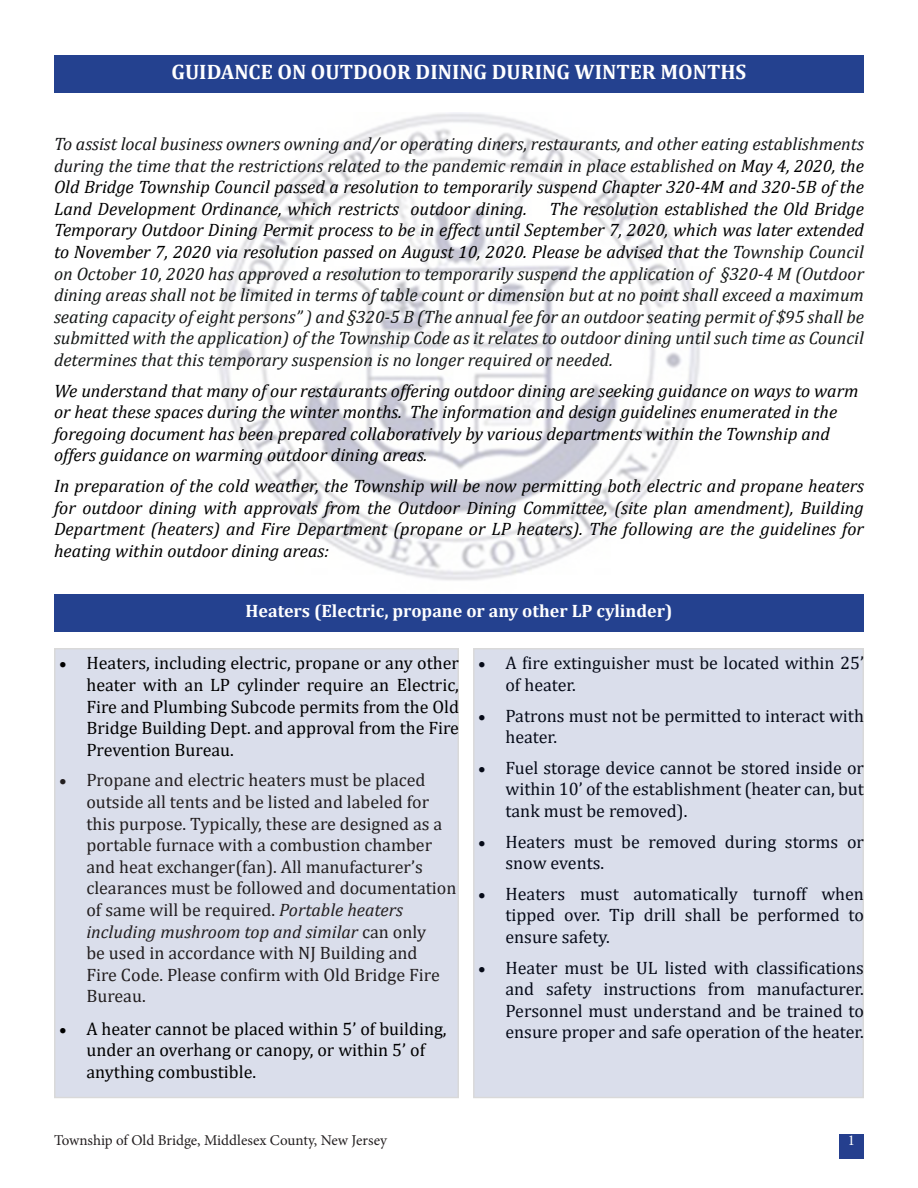
<style>
.page{position:relative;width:918px;height:1188px;background:#fff}
.page>*{position:absolute;margin:0;border:0;box-sizing:border-box;transform-origin:0 0}
.t1{font:700 21px "Cambria";color:#fff}
.t2{font:italic 18px/21.6px "Cambria";color:#151817;text-align:justify}
.t3{font:18px/21.6px "Cambria";color:#000}
.t4{font:italic 18px/21.6px "Cambria";color:#000}
.t5{font:18px/21.6px "Cambria";color:#231f20}
.t6{font:700 18px "Cambria";color:#fff}
.t7{font:15px "Minion Pro";color:#231f20}
.t8{font:15px "Minion Pro";color:#fff}
.s1{color:#161718}
.s2{color:#000}
.s3{font-style:italic}
</style>
<div class="page">
<div style="left:55px;top:649px;width:403px;height:448px;background:#dadeeb"></div>
<img style="left:217px;top:112px;width:483px;height:469px">
<div style="left:54px;top:594px;width:810px;height:38px;background:#24418f"></div>
<div style="left:839px;top:1134px;width:25px;height:25px;background:#253f8e"></div>
<div style="left:474px;top:649px;width:389px;height:448px;background:#dadeeb"></div>
<div style="left:54px;top:56px;width:810px;height:37px;background:#24418f"></div>
<p class="t1" style="left:172px;top:57px;width:576px">GUIDANCE ON OUTDOOR DINING DURING WINTER MONTHS</p>
<p class="t2" style="left:54px;top:132px;width:812px"><span class="s1">To assist local business owners owning and/or operating diners, restaurants, and other eating establishments during the time that the restrictions related to the pandemic remain in place established o</span><span class="s2">n May 4, 2020, the Old Bridge Township Council passed a resolution to temporarily suspend Chapter 320-4M and 320-5B of the Land Development Ordinance, which restricts outdoor dining. The resolution established the Old Bridge Temporary Outdoor Dining Permit process to be in effect until September 7, 2020, which was later extended to November 7, 2020 via resolution passed on August 10, 2020. Please be advised that the</span> Township Council on October 10, 2020 has approved a resolution to temporarily suspend the application of §320-4 M (Outdoor dining areas shall not be limited in terms of table count or dimension but at no point shall exceed a maximum seating capacity of eight persons” ) and §320-5 B (The annual fee for an outdoor seating permit of $95 shall be submitted with the application) of the Township Code as it relates to outdoor dining until such time as Council determines that this temporary suspension is no longer required or needed.</p>
<p class="t4" style="left:54px;top:379px;width:806px">We understand that many of our restaurants offering outdoor dining are seeking guidance on ways to warm or heat these spaces during the winter months. The information and design guidelines enumerated in the foregoing document has been prepared collaboratively by various departments within the Township and offers guidance on warming outdoor dining areas.</p>
<p class="t4" style="left:54px;top:474px;width:811px;text-align:justify">In preparation of the cold weather, the Township will be now permitting both electric and propane heaters for outdoor dining with approvals from the Outdoor Dining Committee, (site plan amendment), Building Department (heaters) and Fire Department (propane or LP heaters). The following are the guidelines for heating within outdoor dining areas:</p>
<p class="t6" style="left:246px;top:598px;width:428px">Heaters (Electric, propane or any other LP cylinder)</p>
<p class="t3" style="left:505px;top:652px;width:360px;text-indent:-27px">• A fire extinguisher must be located within 25’ of heater.</p>
<p class="t3" style="left:505px;top:705px;width:360px;text-indent:-27px">• Patrons must not be permitted to interact with heater.</p>
<p class="t3" style="left:505px;top:757px;width:360px;text-align:justify;text-indent:-27px">• Fuel storage device cannot be stored inside or within 10’ of the establishment (heater can, but tank must be removed).</p>
<p class="t3" style="left:505px;top:831px;width:360px;text-indent:-27px">• Heaters must be removed during storms or snow events.</p>
<p class="t3" style="left:505px;top:883px;width:360px;text-align:justify;text-indent:-27px">• Heaters must automatically turnoff when tipped over. Tip drill shall be performed to ensure safety.</p>
<p class="t3" style="left:505px;top:957px;width:360px;text-align:justify;text-indent:-27px">• Heater must be UL listed with classifications and safety instructions from manufacturer.<br>Personnel must understand and be trained to ensure proper and safe operation of the heater.</p>
<p class="t3" style="left:86px;top:652px;width:374px;text-align:justify;text-indent:-27px">• Heaters, including electric, propane or any other heater with an LP cylinder require an Electric, Fire and Plumbing Subcode permits from the Old Bridge Building Dept. and approval from the Fire Prevention Bureau.</p>
<p class="t5" style="left:86px;top:769px;width:372px;text-indent:-27px">• Propane and electric heaters must be placed outside all tents and be listed and labeled for this purpose. Typically, these are designed as a portable furnace with a combustion chamber and heat exchanger(fan). All manufacturer’s clearances must be followed and documentation of same will be required. <span class="s3">Portable heaters including mushroom top and similar</span> can only<br>be used in accordance with NJ Building and<br>Fire Code. Please confirm with Old Bridge Fire Bureau.</p>
<p class="t3" style="left:86px;top:1018px;width:362px;text-indent:-27px">• A heater cannot be placed within 5’ of building, under an overhang or canopy, or within 5’ of anything combustible.</p>
<p class="t7" style="left:54px;top:1130px;width:335px">Township of Old Bridge, Middlesex County, New Jersey</p>
<p class="t8" style="left:848px;top:1130px;width:9px">1</p>
</div>
